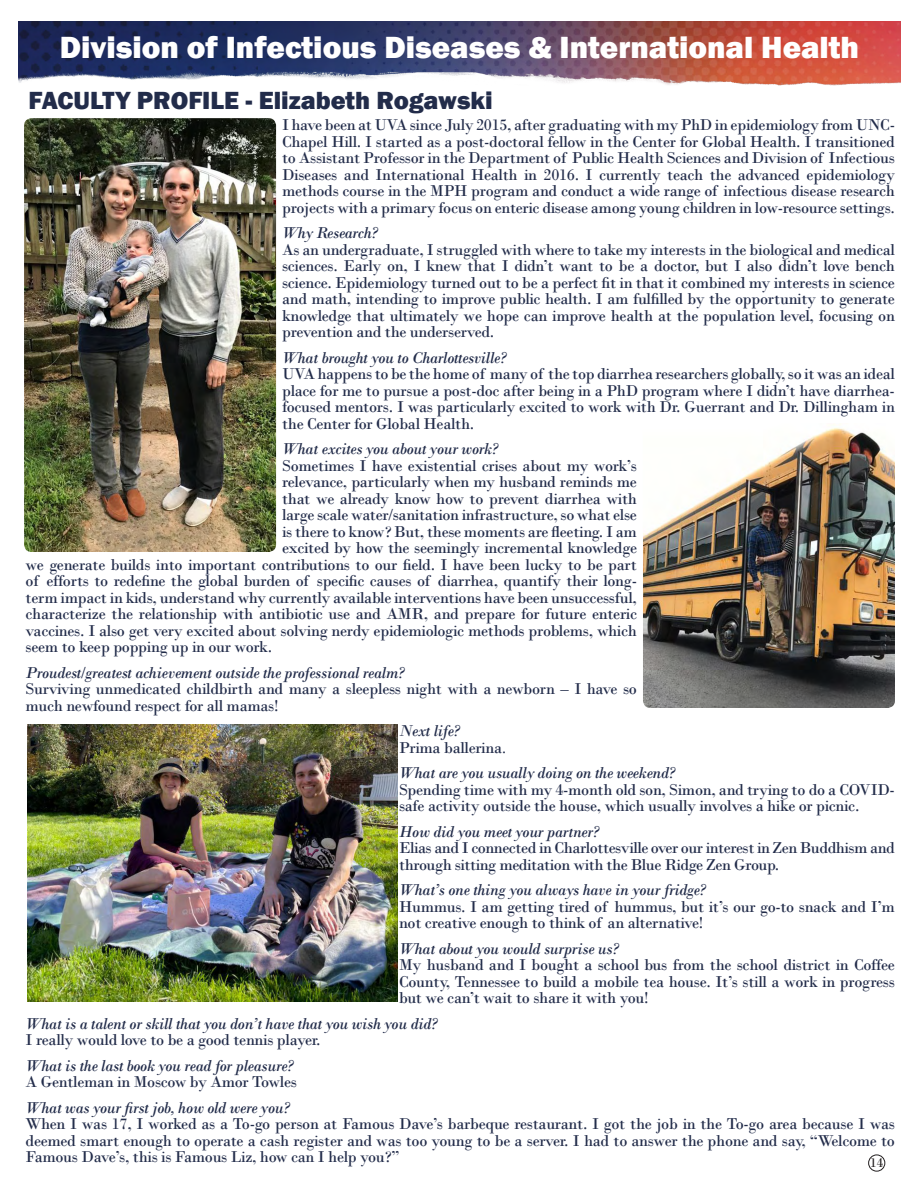
<style>
.page{position:relative;width:918px;height:1188px;background:#fff}
.page>*{position:absolute;margin:0;border:0;box-sizing:border-box;transform-origin:0 0}
.t1{font:800 31.5px "Franklin Gothic";color:#fff}
.t2{font:800 25.5px "Franklin Gothic";color:#222c4a}
.t3{font:16.5px/16.5px "Bodoni";letter-spacing:-.02em;color:#222c4a;text-align:justify}
.t4{font:italic 16.5px "Bodoni";letter-spacing:-.02em;color:#222c4a}
.t5{font:13.5px "Bodoni";color:#231f20}
.s1{font-style:italic}
</style>
<div class="page">
<img style="left:19px;top:21px;width:882px;height:65px">
<img style="left:643px;top:424px;width:252px;height:284px">
<img style="left:24px;top:118px;width:252px;height:434px">
<img style="left:27px;top:725px;width:370px;height:277px">
<div style="left:868px;top:1155px;width:17px;height:16px;border:1px solid #231f20;border-radius:50%"></div>
<h1 class="t1" style="left:60px;top:27px;width:801px">Division of Infectious Diseases &amp; International Health</h1>
<h1 class="t1" style="left:373px;top:27px;width:183px">DIVISION OF</h1>
<h2 class="t2" style="left:29px;top:84px;width:466px">FACULTY PROFILE - Elizabeth Rogawski</h2>
<p class="t3" style="left:282px;top:117px;width:614px">I have been at UVA since July 2015, after graduating with my PhD in epidemiology from UNC-Chapel Hill. I started as a post-doctoral fellow in the Center for Global Health. I transitioned to Assistant Professor in the Department of Public Health Sciences and Division of Infectious Diseases and International Health in 2016. I currently teach the advanced epidemiology methods course in the MPH program and conduct a wide range of infectious disease research projects with a primary focus on enteric disease among young children in low-resource settings.</p>
<p class="t4" style="left:282px;top:223px;width:97px">Why Research?</p>
<p class="t3" style="left:282px;top:241px;width:614px">As an undergraduate, I struggled with where to take my interests in the biological and medical sciences. Early on, I knew that I didn’t want to be a doctor, but I also didn’t love bench science. Epidemiology turned out to be a perfect fit in that it combined my interests in science and math, intending to improve public health. I am fulfilled by the opportunity to generate knowledge that ultimately we hope can improve health at the population level, focusing on prevention and the underserved.</p>
<p class="t4" style="left:282px;top:348px;width:226px">What brought you to Charlottesville?</p>
<p class="t3" style="left:282px;top:366px;width:614px">UVA happens to be the home of many of the top diarrhea researchers globally, so it was an ideal place for me to pursue a post-doc after being in a PhD program where I didn’t have diarrhea&shy;focused mentors. I was particularly excited to work with Dr. Guerrant and Dr. Dillingham in the Center for Global Health.</p>
<p class="t4" style="left:282px;top:439px;width:218px">What excites you about your work?</p>
<p class="t3" style="left:282px;top:457px;width:356px">Sometimes I have existential crises about my work’s</p>
<p class="t3" style="left:282px;top:474px;width:356px">relevance, particularly when my husband reminds me</p>
<p class="t3" style="left:282px;top:490px;width:356px">that we already know how to prevent diarrhea with</p>
<p class="t3" style="left:282px;top:507px;width:356px">large scale water/sanitation infrastructure, so what else</p>
<p class="t3" style="left:282px;top:523px;width:356px">is there to know? But, these moments are fleeting. I am</p>
<p class="t3" style="left:282px;top:540px;width:356px">excited by how the seemingly incremental knowledge</p>
<p class="t3" style="left:26px;top:556px;width:613px">we generate builds into important contributions to our field. I have been lucky to be part</p>
<p class="t3" style="left:26px;top:573px;width:613px">of efforts to redefine the global burden of specific causes of diarrhea, quantify their long-</p>
<p class="t3" style="left:26px;top:589px;width:613px">term impact in kids, understand why currently available interventions have been unsuccessful,</p>
<p class="t3" style="left:26px;top:606px;width:613px">characterize the relationship with antibiotic use and AMR, and prepare for future enteric</p>
<p class="t3" style="left:26px;top:622px;width:613px">vaccines. I also get very excited about solving nerdy epidemiologic methods problems, which</p>
<p class="t3" style="left:26px;top:639px;width:248px">seem to keep popping up in our work.</p>
<p class="t4" style="left:26px;top:663px;width:380px">Proudest/greatest achievement outside the professional realm?</p>
<p class="t3" style="left:26px;top:681px;width:613px">Surviving unmedicated childbirth and many a sleepless night with a newborn – I have so much newfound respect for all mamas!</p>
<p class="t3" style="left:399px;top:723px;width:110px"><span class="s1">Next life?<br></span>Prima ballerina<span class="s1">.</span></p>
<p class="t4" style="left:399px;top:763px;width:278px">What are you usually doing on the weekend?</p>
<p class="t3" style="left:399px;top:781px;width:497px">Spending time with my 4-month old son, Simon, and trying to do a COVID&shy;safe activity outside the house, which usually involves a hike or picnic.</p>
<p class="t4" style="left:399px;top:821px;width:202px">How did you meet your partner?</p>
<p class="t3" style="left:399px;top:840px;width:497px">Elias and I connected in Charlottesville over our interest in Zen Buddhism and through sitting meditation with the Blue Ridge Zen Group.</p>
<p class="t4" style="left:399px;top:880px;width:308px">What’s one thing you always have in your fridge?</p>
<p class="t3" style="left:399px;top:898px;width:497px">Hummus. I am getting tired of hummus, but it’s our go-to snack and I’m not creative enough to think of an alternative!</p>
<p class="t4" style="left:399px;top:938px;width:221px">What about you would surprise us?</p>
<p class="t3" style="left:399px;top:957px;width:497px">My husband and I bought a school bus from the school district in Coffee County, Tennessee to build a mobile tea house. It’s still a work in progress but we can’t wait to share it with you!</p>
<p class="t4" style="left:26px;top:1013px;width:413px">What is a talent or skill that you don’t have that you wish you did?</p>
<p class="t3" style="left:26px;top:1032px;width:297px">I really would love to be a good tennis player.</p>
<p class="t4" style="left:26px;top:1055px;width:269px">What is the last book you read for pleasure?</p>
<p class="t3" style="left:26px;top:1074px;width:273px">A Gentleman in Moscow by Amor Towles</p>
<p class="t4" style="left:26px;top:1097px;width:265px">What was your first job, how old were you?</p>
<p class="t3" style="left:26px;top:1116px;width:871px">When I was 17, I worked as a To-go person at Famous Dave’s barbeque restaurant. I got the job in the To-go area because I was deemed smart enough to operate a cash register and was too young to be a server. I had to answer the phone and say, “Welcome to Famous Dave’s, this is Famous Liz, how can I help you?”</p>
<p class="t5" style="left:870px;top:1154px;width:15px">14</p>
</div>
